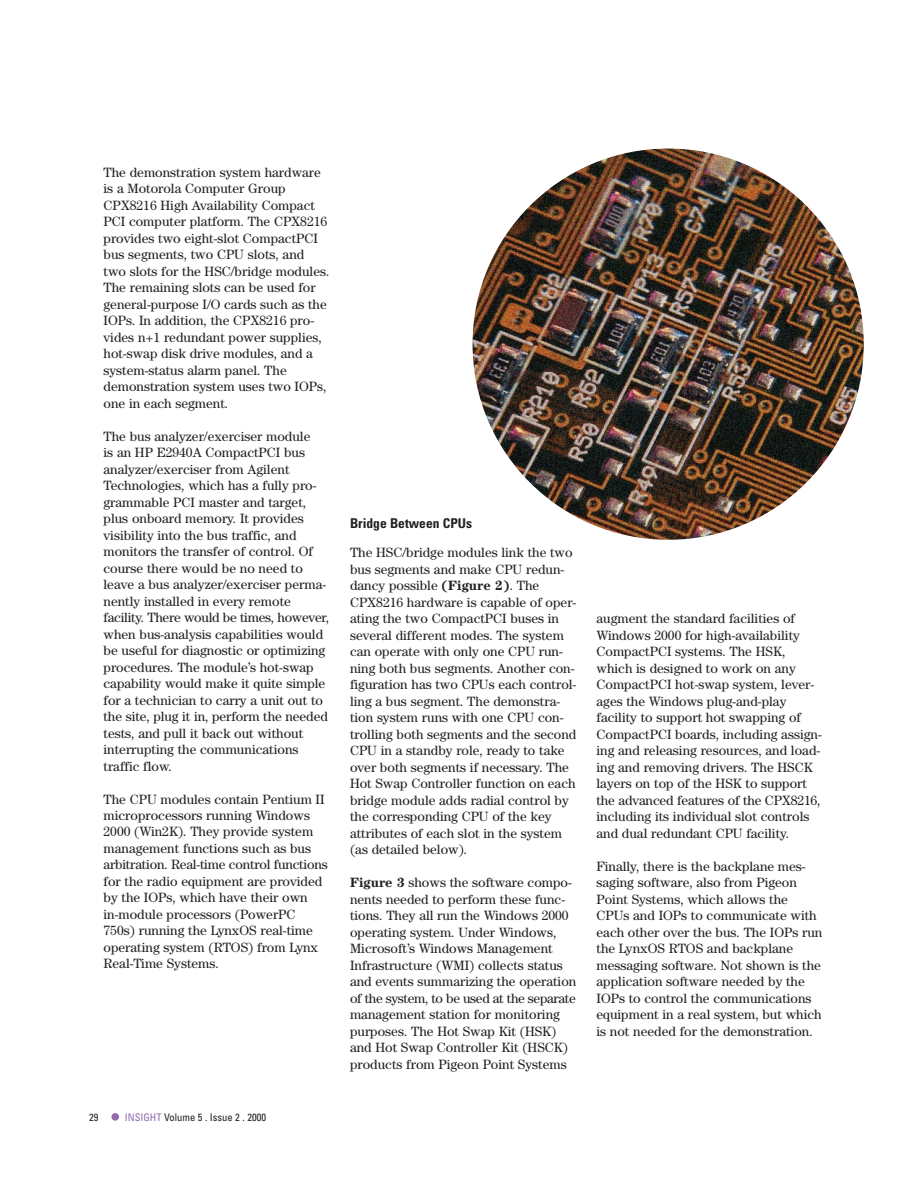
<style>
.page{position:relative;width:918px;height:1188px;background:#fff}
.page>*{position:absolute;margin:0;border:0;box-sizing:border-box;transform-origin:0 0}
.t1{font:13.5px/16.5px "Century";color:#231f20}
.t2{font:700 condensed 13.5px "Univers";color:#231f20}
.t3{font:condensed 10.5px "Univers";color:#231f20}
.s1{color:#916bae}
.s2{font-weight:700}
</style>
<div class="page">
<div style="left:111px;top:1113px;width:8px;height:8px;background:#916bae;border-radius:50%"></div>
<img style="left:473px;top:149px;width:391px;height:391px;border-radius:50%">
<p class="t1" style="left:104px;top:165px;width:227px">The demonstration system hardware is a Motorola Computer Group CPX8216 High Availability Compact PCI computer platform. The CPX8216 provides two eight-slot CompactPCI bus segments, two CPU slots, and two slots for the HSC/bridge modules.<br>The remaining slots can be used for general-purpose I/O cards such as the IOPs. In addition, the CPX8216 pro&shy;vides n+1 redundant power supplies, hot-swap disk drive modules, and a system-status alarm panel. The demonstration system uses two IOPs, one in each segment.</p>
<p class="t1" style="left:104px;top:429px;width:227px">The bus analyzer/exerciser module<br>is an HP E2940A CompactPCI bus analyzer/exerciser from Agilent Technologies, which has a fully pro&shy;grammable PCI master and target, plus onboard memory. It provides visibility into the bus traffic, and monitors the transfer of control. Of course there would be no need to leave a bus analyzer/exerciser perma&shy;nently installed in every remote facility. There would be times, however, when bus-analysis capabilities would be useful for diagnostic or optimizing procedures. The module’s hot-swap capability would make it quite simple for a technician to carry a unit out to the site, plug it in, perform the needed tests, and pull it back out without interrupting the communications traffic flow.</p>
<p class="t1" style="left:104px;top:792px;width:226px">The CPU modules contain Pentium II microprocessors running Windows 2000 (Win2K). They provide system management functions such as bus arbitration. Real-time control functions for the radio equipment are provided by the IOPs, which have their own in-module processors (PowerPC 750s) running the LynxOS real-time operating system (RTOS) from Lynx Real-Time Systems.</p>
<p class="t3" style="left:89px;top:1113px;width:11px">29</p>
<p class="t3" style="left:125px;top:1113px;width:143px"><span class="s1">INSIGHT</span> Volume 5 . Issue 2 . 2000</p>
<p class="t2" style="left:350px;top:518px;width:124px">Bridge Between CPUs</p>
<p class="t1" style="left:350px;top:545px;width:228px">The HSC/bridge modules link the two bus segments and make CPU redun&shy;dancy possible <span class="s2">(Figure 2)</span>. The CPX8216 hardware is capable of oper&shy;ating the two CompactPCI buses in several different modes. The system can operate with only one CPU run&shy;ning both bus segments. Another con&shy;figuration has two CPUs each control&shy;ling a bus segment. The demonstra&shy;tion system runs with one CPU con&shy;trolling both segments and the second CPU in a standby role, ready to take over both segments if necessary. The Hot Swap Controller function on each bridge module adds radial control by the corresponding CPU of the key attributes of each slot in the system (as detailed below).</p>
<p class="t1" style="left:350px;top:875px;width:228px"><span class="s2">Figure 3</span> shows the software compo&shy;nents needed to perform these func&shy;tions. They all run the Windows 2000 operating system. Under Windows, Microsoft’s Windows Management Infrastructure (WMI) collects status and events summarizing the operation of the system, to be used at the separate management station for monitoring purposes. The Hot Swap Kit (HSK) and Hot Swap Controller Kit (HSCK) products from Pigeon Point Systems</p>
<p class="t1" style="left:597px;top:612px;width:227px">augment the standard facilities of Windows 2000 for high-availability CompactPCI systems. The HSK, which is designed to work on any CompactPCI hot-swap system, lever&shy;ages the Windows plug-and-play facility to support hot swapping of CompactPCI boards, including assign&shy;ing and releasing resources, and load&shy;ing and removing drivers. The HSCK layers on top of the HSK to support the advanced features of the CPX8216, including its individual slot controls and dual redundant CPU facility.</p>
<p class="t1" style="left:597px;top:859px;width:227px">Finally, there is the backplane mes&shy;saging software, also from Pigeon Point Systems, which allows the CPUs and IOPs to communicate with each other over the bus. The IOPs run the LynxOS RTOS and backplane messaging software. Not shown is the application software needed by the IOPs to control the communications equipment in a real system, but which is not needed for the demonstration.</p>
</div>
